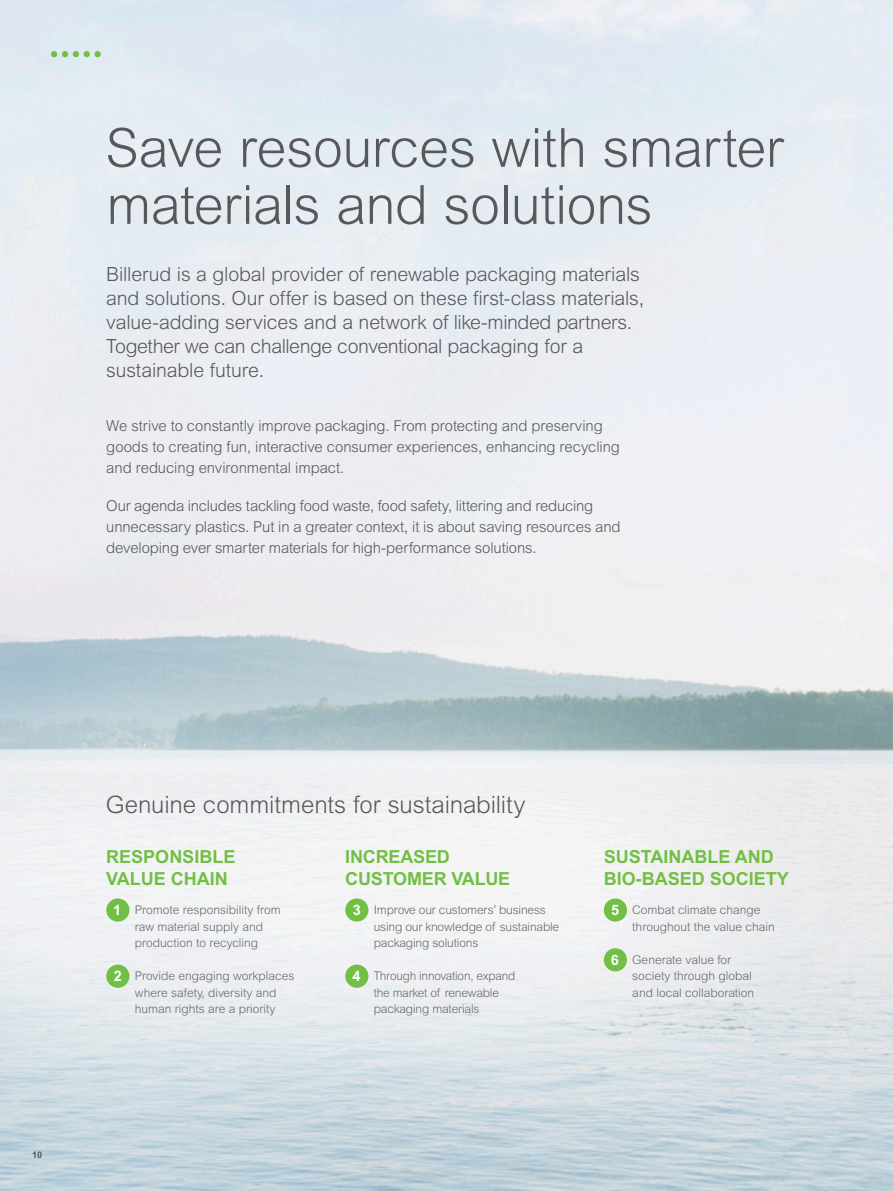
<style>
.page{position:relative;width:893px;height:1191px;background:#fff}
.page>*{position:absolute;margin:0;border:0;box-sizing:border-box;transform-origin:0 0}
.t1{font:300 54px/57px "Arial MT Std";letter-spacing:-.01em;color:#57585a}
.t2{font:300 24px "Arial MT Std";letter-spacing:-.005em;color:#57585a}
.Ingress{font:300 19.5px/24px "Arial MT Std";letter-spacing:-.01em;color:#57585a}
.Mellis{font:700 18px/21.8px "Arial MT Std";color:#71bf44}
.t3{font:300 15px/21px "Arial MT Std";letter-spacing:-.01em;color:#57585a}
.Mellis-2{font:700 14.4px "Arial MT Std";color:#fff}
.bröd_2_garamond{font:300 12px/16.5px "Arial MT Std";color:#69696c}
.t4{font:700 9px "Arial MT Std";color:#57585a}
</style>
<div class="page">
<img style="left:0;top:0;width:893px;height:1191px">
<div style="left:106px;top:898px;width:23px;height:23px;background:#71bf44;border-radius:50%"></div>
<div style="left:106px;top:964px;width:23px;height:23px;background:#71bf44;border-radius:50%"></div>
<div style="left:345px;top:898px;width:23px;height:23px;background:#71bf44;border-radius:50%"></div>
<div style="left:345px;top:964px;width:23px;height:23px;background:#71bf44;border-radius:50%"></div>
<div style="left:604px;top:898px;width:23px;height:23px;background:#71bf44;border-radius:50%"></div>
<div style="left:604px;top:948px;width:23px;height:23px;background:#71bf44;border-radius:50%"></div>
<svg style="left:51px;top:51px;width:39px;height:6px"></svg>
<div style="left:94px;top:51px;width:7px;height:6px;background:#71bf44;border-radius:50%"></div>
<p class="t1" style="left:106px;top:119px;width:680px">Save resources with smarter materials and solutions</p>
<p class="Ingress" style="left:106px;top:262px;width:539px">Billerud is a global provider of renewable packaging materials and solutions. Our offer is based on these first-class materials, value-adding services and a network of like-minded partners.<br>Together we can challenge conventional packaging for a sustainable future.</p>
<p class="t3" style="left:106px;top:415px;width:515px">We strive to constantly improve packaging. From protecting and preserving goods to creating fun, interactive consumer experiences, enhancing recycling and reducing environmental impact.</p>
<p class="t3" style="left:106px;top:495px;width:516px">Our agenda includes tackling food waste, food safety, littering and reducing unnecessary plastics. Put in a greater context, it is about saving resources and developing ever smarter materials for high-performance solutions.</p>
<p class="t4" style="left:32px;top:1149px;width:11px">10</p>
<p class="t2" style="left:106px;top:790px;width:421px">Genuine commitments for sustainability</p>
<p class="Mellis" style="left:106px;top:845px;width:131px">RESPONSIBLE<br>VALUE CHAIN</p>
<p class="bröd_2_garamond" style="left:135px;top:901px;width:148px">Promote responsibility from raw material supply and production to recycling</p>
<p class="bröd_2_garamond" style="left:135px;top:967px;width:161px">Provide engaging workplaces where safety, diversity and human rights are a priority</p>
<p class="Mellis-2" style="left:113px;top:901px;width:10px">1</p>
<p class="Mellis-2" style="left:114px;top:967px;width:10px">2</p>
<p class="Mellis" style="left:345px;top:845px;width:167px">INCREASED<br>CUSTOMER VALUE</p>
<p class="bröd_2_garamond" style="left:374px;top:901px;width:187px">Improve our customers’ business using our knowledge of sustainable packaging solutions</p>
<p class="bröd_2_garamond" style="left:374px;top:967px;width:143px">Through innovation, expand the market of renewable packaging materials</p>
<p class="Mellis-2" style="left:353px;top:901px;width:10px">3</p>
<p class="Mellis-2" style="left:352px;top:967px;width:10px">4</p>
<p class="Mellis" style="left:604px;top:845px;width:187px">SUSTAINABLE AND<br>BIO-BASED SOCIETY</p>
<p class="bröd_2_garamond" style="left:632px;top:901px;width:144px">Combat climate change throughout the value chain</p>
<p class="bröd_2_garamond" style="left:632px;top:951px;width:123px">Generate value for society through global and local collaboration</p>
<p class="Mellis-2" style="left:611px;top:901px;width:10px">5</p>
<p class="Mellis-2" style="left:611px;top:951px;width:10px">6</p>
</div>
